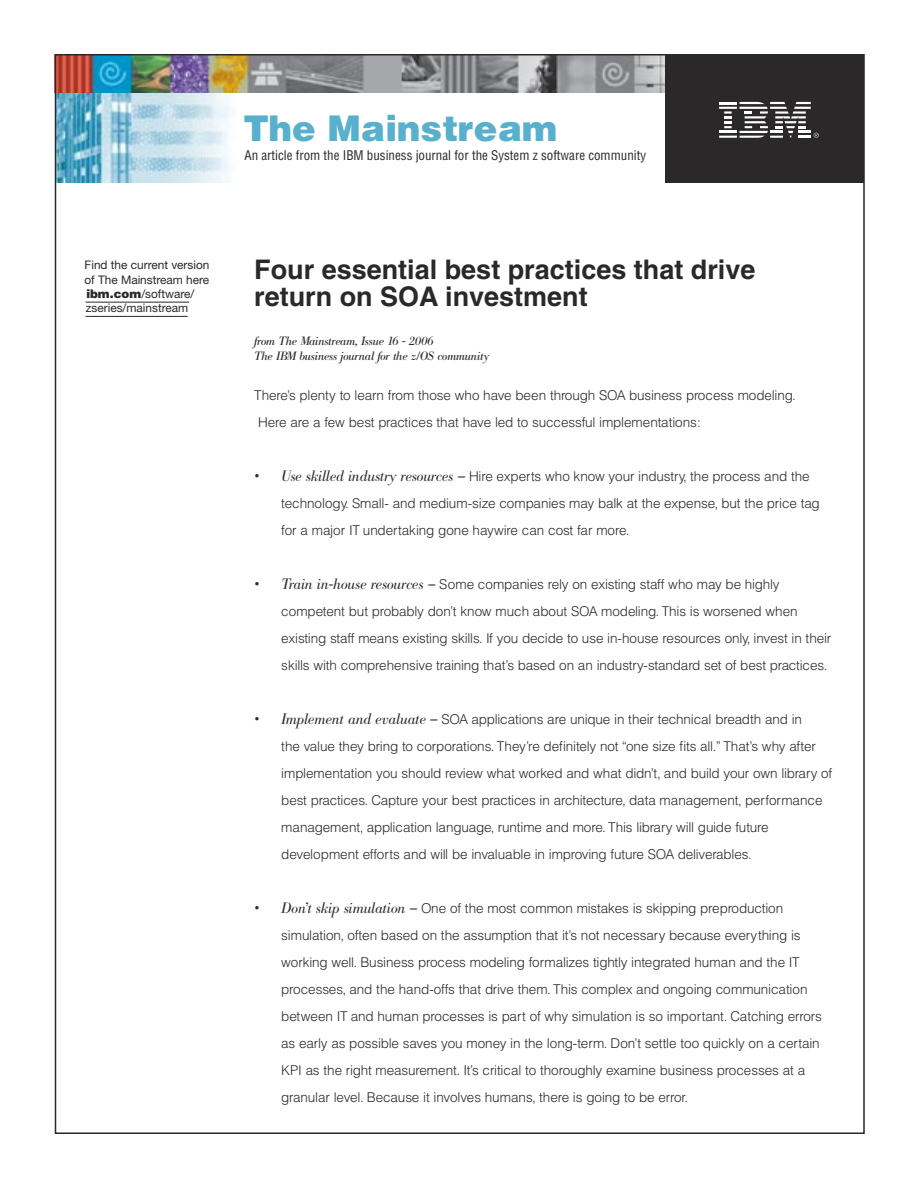
<style>
.page{position:relative;width:918px;height:1188px;background:#fff}
.page>*{position:absolute;margin:0;border:0;box-sizing:border-box;transform-origin:0 0}
.t1{font:900 35.4px "IBM Helvetica";color:#59b0cd}
.t2{font:700 27px/27px "Helvetica";color:#2a2828}
.t3{font:300 13.5px/27px "IBM Helvetica";letter-spacing:-.01em;color:#2a2828}
.t4{font:condensed 13.05px "Helvetica";color:#2a2828}
.Mainstream_Issue_number_copy{font:italic 12px "IBM Bodoni BE Regular";letter-spacing:-.02em;color:#2a2828}
.t5{font:11.85px/14.2px "Helvetica Neue";color:#2a2828}
.s1{font-family:"IBM Helvetica";font-weight:900}
.s2{font-family:"IBM Bodoni BE Light";font-weight:400;font-style:italic;font-size:15px}
</style>
<div class="page">
<img style="left:58px;top:93px;width:173px;height:89px">
<img style="left:58px;top:57px;width:607px;height:36px">
<div style="left:665px;top:55px;width:198px;height:128px;background:#2a2828"></div>
<hr style="left:86px;top:302px;width:103px;height:1px;background:#2a2828">
<hr style="left:86px;top:316px;width:102px;height:1px;background:#2a2828">
<svg style="left:719px;top:102px;width:100px;height:36px"></svg>
<p class="t1" style="left:243px;top:105px;width:315px">The Mainstream</p>
<p class="t4" style="left:244px;top:147px;width:403px">An article from the IBM business journal for the System z software community</p>
<p class="t5" style="left:84px;top:258px;width:126px">Find the current version of The Mainstream here <span class="s1">ibm.com</span>/software/ zseries/mainstream</p>
<p class="t2" style="left:254px;top:255px;width:503px">Four essential best practices that drive return on SOA investment</p>
<p class="Mainstream_Issue_number_copy" style="left:254px;top:334px;width:181px">from The Mainstream, Issue 16 - 2006</p>
<p class="Mainstream_Issue_number_copy" style="left:254px;top:349px;width:237px">The IBM business journal for the z/OS community</p>
<p class="t3" style="left:254px;top:381px;width:543px">There’s plenty to learn from those who have been through SOA business process modeling.<br>Here are a few best practices that have led to successful implementations:</p>
<p class="t3" style="left:281px;top:462px;width:540px;text-indent:-27px"><span class="s2">• Use skilled industry resources –</span> Hire experts who know your industry, the process and the technology. Small- and medium-size companies may balk at the expense, but the price tag for a major IT undertaking gone haywire can cost far more.</p>
<p class="t3" style="left:281px;top:570px;width:552px;text-indent:-27px"><span class="s2">• Train in-house resources –</span> Some companies rely on existing staff who may be highly competent but probably don’t know much about SOA modeling. This is worsened when existing staff means existing skills. If you decide to use in-house resources only, invest in their skills with comprehensive training that’s based on an industry-standard set of best practices.</p>
<p class="t3" style="left:281px;top:705px;width:553px;text-indent:-27px"><span class="s2">• Implement and evaluate –</span> SOA applications are unique in their technical breadth and in<br>the value they bring to corporations. They’re definitely not “one size fits all.” That’s why after implementation you should review what worked and what didn’t, and build your own library of best practices. Capture your best practices in architecture, data management, performance management, application language, runtime and more. This library will guide future development efforts and will be invaluable in improving future SOA deliverables.</p>
<p class="t3" style="left:281px;top:894px;width:542px;text-indent:-27px"><span class="s2">• Don’t skip simulation –</span> One of the most common mistakes is skipping preproduction simulation, often based on the assumption that it’s not necessary because everything is working well. Business process modeling formalizes tightly integrated human and the IT processes, and the hand-offs that drive them. This complex and ongoing communication between IT and human processes is part of why simulation is so important. Catching errors as early as possible saves you money in the long-term. Don’t settle too quickly on a certain KPI as the right measurement. It’s critical to thoroughly examine business processes at a granular level. Because it involves humans, there is going to be error.</p>
</div>
